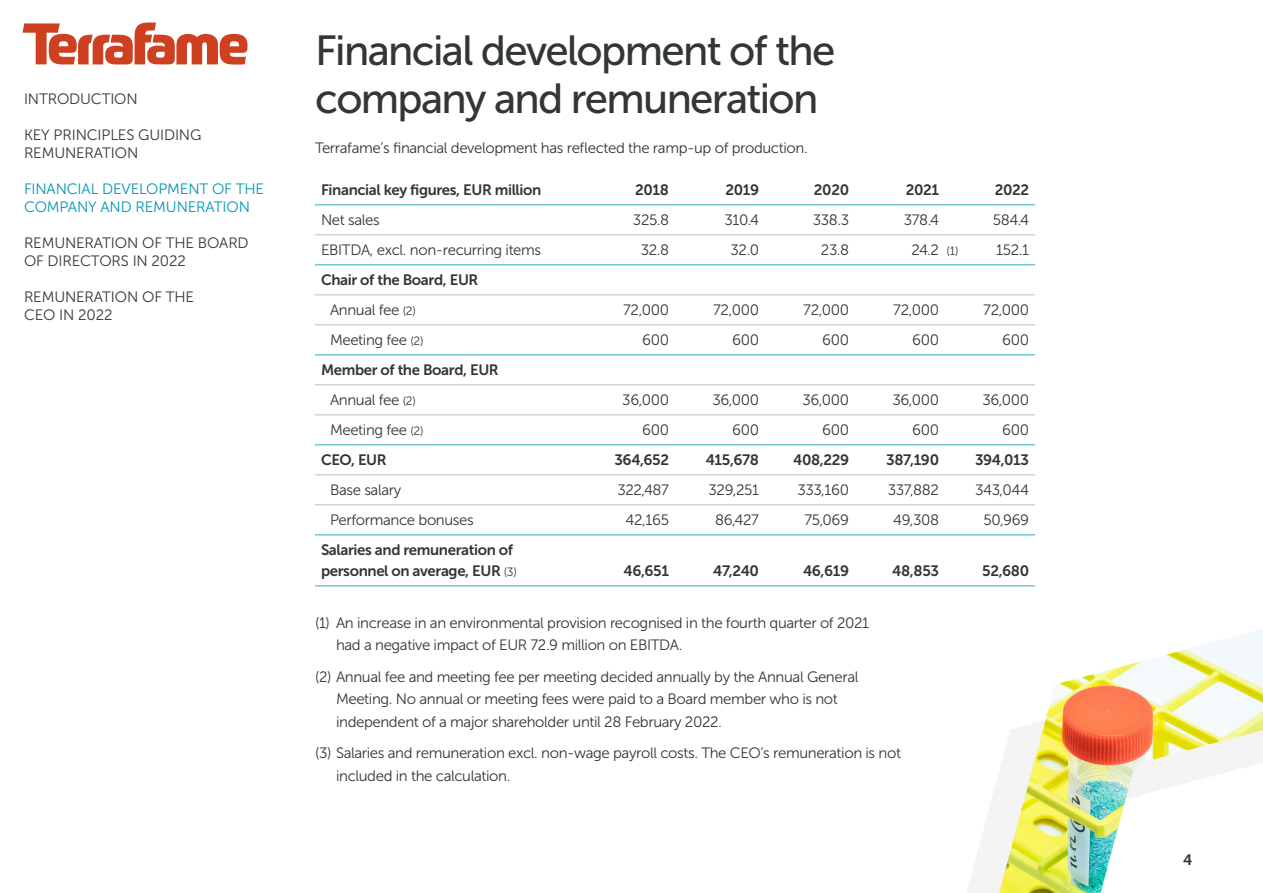
<style>
.page{position:relative;width:1263px;height:893px;background:#fff}
.page>*{position:absolute;margin:0;border:0;box-sizing:border-box;transform-origin:0 0}
.t1{font:42px/48px "Museo Sans 500";letter-spacing:-.04em;color:#323636}
.t2{font:15px/30px "Museo Sans 300";letter-spacing:-.025em;color:#323636}
.t3{font:15px/21px "Museo Sans 700";letter-spacing:-.025em;color:#323636}
.t4{font:15px/18px "Museo Sans 300";letter-spacing:-.01em;color:#0094b3}
.t5{font:12px "Museo Sans 300";color:#323636}
.s1{font-size:12px}
.s2{font-family:"Museo Sans 300";font-size:12px}
</style>
<div class="page">
<img style="left:144px;top:22px;width:1119px;height:871px">
<svg style="left:22px;top:23px;width:226px;height:42px"></svg>
<hr style="left:315px;top:204px;width:720px;height:2px;background:#76c8d7">
<hr style="left:315px;top:264px;width:720px;height:2px;background:#76c8d7">
<hr style="left:315px;top:294px;width:720px;height:2px;background:#d2d5d6">
<hr style="left:315px;top:324px;width:720px;height:2px;background:#d2d5d6">
<hr style="left:315px;top:354px;width:720px;height:2px;background:#76c8d7">
<hr style="left:315px;top:384px;width:720px;height:2px;background:#d2d5d6">
<hr style="left:315px;top:414px;width:720px;height:2px;background:#d2d5d6">
<hr style="left:315px;top:444px;width:720px;height:2px;background:#76c8d7">
<hr style="left:315px;top:474px;width:720px;height:2px;background:#d2d5d6">
<hr style="left:315px;top:504px;width:720px;height:2px;background:#d2d5d6">
<hr style="left:315px;top:534px;width:720px;height:2px;background:#76c8d7">
<hr style="left:315px;top:585px;width:720px;height:2px;background:#76c8d7">
<hr style="left:315px;top:234px;width:720px;height:2px;background:#d2d5d6">
<div style="left:1147px;top:840px;width:82px;height:38px;background:#fff"></div>
<p class="t2" style="left:24px;top:84px;width:115px">INTRODUCTION</p>
<p class="t2" style="left:24px;top:126px;width:179px;line-height:18px">KEY PRINCIPLES GUIDING<br>REMUNERATION</p>
<p class="t4" style="left:24px;top:180px;width:242px">FINANCIAL DEVELOPMENT OF THE<br>COMPANY AND REMUNERATION</p>
<p class="t2" style="left:24px;top:234px;width:226px;line-height:18px">REMUNERATION OF THE BOARD<br>OF DIRECTORS IN 2022</p>
<p class="t2" style="left:24px;top:288px;width:172px;line-height:18px">REMUNERATION OF THE<br>CEO IN 2022</p>
<h1 class="t1" style="left:315px;top:26px;width:522px">Financial development of the company and remuneration</h1>
<p class="t2" style="left:315px;top:133px;width:494px">Terrafame’s financial development has reflected the ramp-up of production.</p>
<p class="t3" style="left:321px;top:179px;width:222px">Financial key figures, EUR million</p>
<p class="t2" style="left:321px;top:205px;width:222px">Net sales<br>EBITDA, excl. non-recurring items</p>
<p class="t3" style="left:321px;top:269px;width:159px">Chair of the Board, EUR</p>
<p class="t2" style="left:330px;top:295px;width:95px">Annual fee <span class="s1">(2)<br></span>Meeting fee <span class="s1">(2)</span></p>
<p class="t3" style="left:321px;top:359px;width:179px">Member of the Board, EUR</p>
<p class="t2" style="left:330px;top:385px;width:95px">Annual fee <span class="s1">(2)<br></span>Meeting fee <span class="s1">(2)</span></p>
<p class="t3" style="left:321px;top:449px;width:67px">CEO, EUR</p>
<p class="t2" style="left:330px;top:475px;width:145px">Base salary<br>Performance bonuses</p>
<p class="t3" style="left:321px;top:539px;width:197px">Salaries and remuneration of personnel on average, EUR <span class="s2">(3)</span></p>
<p class="t3" style="left:635px;top:179px;width:35px">2018</p>
<p class="t2" style="left:633px;top:205px;width:38px;text-align:center">325.8<br>32.8</p>
<p class="t2" style="left:623px;top:295px;width:47px;text-align:right">72,000<br>600</p>
<p class="t2" style="left:622px;top:385px;width:48px;text-align:right">36,000<br>600</p>
<p class="t3" style="left:614px;top:449px;width:56px">364,652</p>
<p class="t2" style="left:617px;top:475px;width:53px;text-align:center">322,487<br>42,165</p>
<p class="t3" style="left:623px;top:560px;width:47px">46,651</p>
<p class="t3" style="left:725px;top:179px;width:35px">2019</p>
<p class="t2" style="left:724px;top:205px;width:36px;text-align:center">310.4<br>32.0</p>
<p class="t2" style="left:713px;top:295px;width:47px;text-align:right">72,000<br>600</p>
<p class="t2" style="left:712px;top:385px;width:48px;text-align:right">36,000<br>600</p>
<p class="t3" style="left:706px;top:449px;width:55px">415,678</p>
<p class="t2" style="left:708px;top:475px;width:52px;text-align:center">329,251<br>86,427</p>
<p class="t3" style="left:713px;top:560px;width:47px">47,240</p>
<p class="t3" style="left:814px;top:179px;width:37px">2020</p>
<p class="t2" style="left:813px;top:205px;width:38px;text-align:center">338.3<br>23.8</p>
<p class="t2" style="left:803px;top:295px;width:47px;text-align:right">72,000<br>600</p>
<p class="t2" style="left:802px;top:385px;width:48px;text-align:right">36,000<br>600</p>
<p class="t3" style="left:793px;top:449px;width:57px">408,229</p>
<p class="t2" style="left:797px;top:475px;width:53px;text-align:center">333,160<br>75,069</p>
<p class="t3" style="left:803px;top:560px;width:48px">46,619</p>
<p class="t3" style="left:906px;top:179px;width:35px">2021</p>
<p class="t2" style="left:904px;top:205px;width:37px;text-align:center">378.4<br>24.2</p>
<p class="t5" style="left:946px;top:244px;width:13px">(1)</p>
<p class="t2" style="left:893px;top:295px;width:47px;text-align:right">72,000<br>600</p>
<p class="t2" style="left:892px;top:385px;width:48px;text-align:right">36,000<br>600</p>
<p class="t3" style="left:886px;top:449px;width:54px">387,190</p>
<p class="t2" style="left:888px;top:475px;width:53px;text-align:center">337,882<br>49,308</p>
<p class="t3" style="left:892px;top:560px;width:48px">48,853</p>
<p class="t2" style="left:336px;top:611px;width:535px;line-height:22.5px;text-indent:-21px">(1) An increase in an environmental provision recognised in the fourth quarter of 2021 had a negative impact of EUR 72.9 million on EBITDA.</p>
<p class="t2" style="left:336px;top:665px;width:524px;line-height:22.5px;text-indent:-21px">(2) Annual fee and meeting fee per meeting decided annually by the Annual General<br>Meeting. No annual or meeting fees were paid to a Board member who is not independent of a major shareholder until 28 February 2022.</p>
<p class="t2" style="left:336px;top:742px;width:566px;line-height:22.5px;text-indent:-21px">(3) Salaries and remuneration excl. non-wage payroll costs. The CEO’s remuneration is not included in the calculation.</p>
<p class="t3" style="left:995px;top:179px;width:36px">2022</p>
<p class="t2" style="left:993px;top:205px;width:38px">584.4<br>152.1</p>
<p class="t2" style="left:983px;top:295px;width:47px;text-align:right">72,000<br>600</p>
<p class="t2" style="left:982px;top:385px;width:48px;text-align:right">36,000<br>600</p>
<p class="t3" style="left:975px;top:449px;width:56px">394,013</p>
<p class="t2" style="left:975px;top:475px;width:55px;text-align:center">343,044<br>50,969</p>
<p class="t3" style="left:982px;top:560px;width:48px">52,680</p>
<p class="t3" style="left:1183px;top:849px;width:11px">4</p>
</div>
